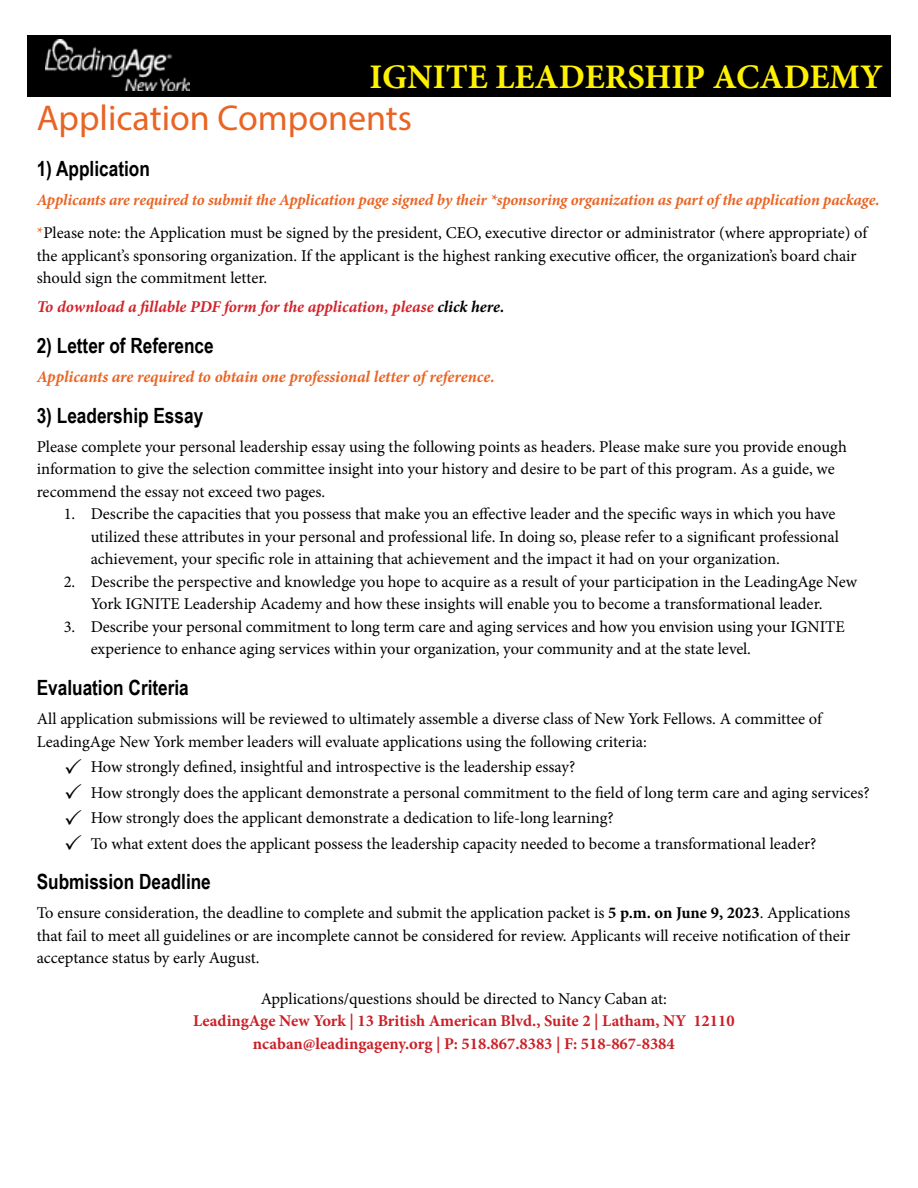
<style>
.page{position:relative;width:918px;height:1188px;background:#fff}
.page>*{position:absolute;margin:0;border:0;box-sizing:border-box;transform-origin:0 0}
.t1{font:36px "Myriad Pro";color:#e96424}
.t2{font:700 34.5px "Minion Pro";color:#fff200}
.t3{font:700 21px "Arial Narrow";color:#000}
.t4{font:16.5px/22.5px "Minion Pro";letter-spacing:-.005em;color:#000}
.t5{font:700 16.5px/22.5px "Minion Pro";color:#ca2027;text-align:center}
.t6{font:italic 700 16.5px "Minion Pro";letter-spacing:-.005em;color:#e96424}
.t7{font:italic 700 16.5px "Minion Pro";letter-spacing:-.005em;color:#d2232a}
.t8{font:italic 700 16.2px "Minion Pro";letter-spacing:-.01em;color:#e96424}
.s1{color:#e96424}
.s2{color:#000}
.s3{font-weight:700}
</style>
<div class="page">
<div style="left:27px;top:36px;width:864px;height:61px;background:#000"></div>
<img style="left:45px;top:40px;width:144px;height:51px">
<h2 class="t2" style="left:370px;top:52px;width:515px">IGNITE LEADERSHIP ACADEMY</h2>
<h1 class="t1" style="left:37px;top:96px;width:377px">Application Components</h1>
<p class="t3" style="left:37px;top:153px;width:115px">1) Application</p>
<p class="t8" style="left:37px;top:188px;width:844px">Applicants are required to submit the Application page signed by their *sponsoring organization as part of the application package.</p>
<p class="t4" style="left:37px;top:222px;width:832px"><span class="s1">*</span>Please note: the Application must be signed by the president, CEO, executive director or administrator (where appropriate) of the applicant’s sponsoring organization. If the applicant is the highest ranking executive officer, the organization’s board chair should sign the commitment letter.</p>
<p class="t7" style="left:37px;top:295px;width:469px">To download a fillable PDF form for the application, please <span class="s2">click here.</span></p>
<p class="t3" style="left:37px;top:330px;width:179px">2) Letter of Reference</p>
<p class="t6" style="left:37px;top:365px;width:459px">Applicants are required to obtain one professional letter of reference.</p>
<p class="t3" style="left:37px;top:399px;width:168px">3) Leadership Essay</p>
<p class="t4" style="left:37px;top:435px;width:812px">Please complete your personal leadership essay using the following points as headers. Please make sure you provide enough information to give the selection committee insight into your history and desire to be part of this program. As a guide, we recommend the essay not exceed two pages.</p>
<p class="t4" style="left:91px;top:503px;width:750px;text-indent:-27px">1. Describe the capacities that you possess that make you an effective leader and the specific ways in which you have utilized these attributes in your personal and professional life. In doing so, please refer to a significant professional achievement, your specific role in attaining that achievement and the impact it had on your organization.</p>
<p class="t4" style="left:64px;top:571px;width:795px;text-align:center">2. Describe the perspective and knowledge you hope to acquire as a result of your participation in the LeadingAge New<br>York IGNITE Leadership Academy and how these insights will enable you to become a transformational leader.</p>
<p class="t4" style="left:91px;top:616px;width:755px;text-indent:-27px">3. Describe your personal commitment to long term care and aging services and how you envision using your IGNITE experience to enhance aging services within your organization, your community and at the state level.</p>
<p class="t3" style="left:37px;top:672px;width:154px">Evaluation Criteria</p>
<p class="t4" style="left:37px;top:708px;width:787px">All application submissions will be reviewed to ultimately assemble a diverse class of New York Fellows. A committee of<br>LeadingAge New York member leaders will evaluate applications using the following criteria:</p>
<p class="t4" style="left:91px;top:754px;width:781px;line-height:25.5px">How strongly defined, insightful and introspective is the leadership essay?<br>How strongly does the applicant demonstrate a personal commitment to the field of long term care and aging services?<br>How strongly does the applicant demonstrate a dedication to life-long learning?<br>To what extent does the applicant possess the leadership capacity needed to become a transformational leader?</p>
<p class="t3" style="left:37px;top:866px;width:176px">Submission Deadline</p>
<p class="t4" style="left:37px;top:902px;width:815px;text-align:justify">To ensure consideration, the deadline to complete and submit the application packet is <span class="s3">5 p.m. on June 9, 2023</span>. Applications that fail to meet all guidelines or are incomplete cannot be considered for review. Applicants will receive notification of their acceptance status by early August.</p>
<p class="t4" style="left:261px;top:988px;width:408px">Applications/questions should be directed to Nancy Caban at:</p>
<p class="t5" style="left:193px;top:1010px;width:543px">LeadingAge New York | 13 British American Blvd., Suite 2 | Latham, NY 12110 ncaban@leadingageny.org | P: 518.867.8383 | F: 518-867-8384</p>
</div>
